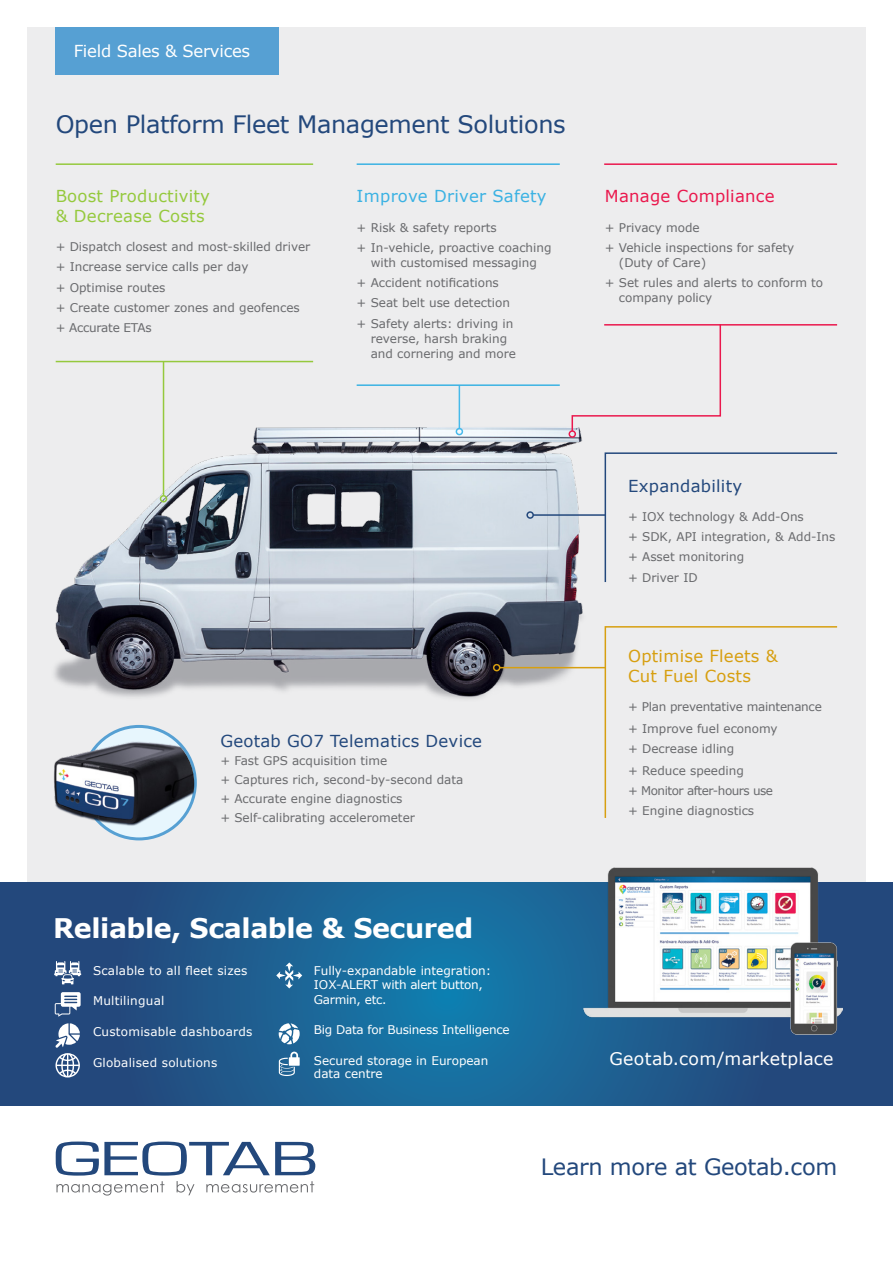
<style>
.page{position:relative;width:893px;height:1263px;background:#fff}
.page>*{position:absolute;margin:0;border:0;box-sizing:border-box;transform-origin:0 0}
.t1{font:700 27px "Verdana";letter-spacing:-.015em;color:#fff}
.t2{font:24px "Verdana";letter-spacing:-.015em;color:#23487c}
.t3{font:22.5px "Verdana";letter-spacing:-.015em;color:#23487c}
.t4{font:17.4px "Verdana";letter-spacing:.02em;color:#fff}
.t5{font:16.5px "Verdana";letter-spacing:.015em;color:#23487c}
.t6{font:16.5px/19.5px "Verdana";letter-spacing:.015em;color:#95c93d}
.t7{font:16.5px/19.5px "Verdana";letter-spacing:.015em;color:#d79f10}
.t8{font:16.5px "Verdana";letter-spacing:.015em;color:#3bb2e3}
.t9{font:16.5px "Verdana";letter-spacing:-.015em;color:#fff}
.t10{font:16.5px "Verdana";letter-spacing:.015em;color:#ea184d}
.t11{font:12px/20.2px "Verdana";color:#696a6d}
.t12{font:12px/14.4px "Verdana";color:#fff}
.t13{font:12px "Verdana";letter-spacing:.02em;color:#fff}
.t14{font:12px/21.8px "Verdana";letter-spacing:-.02em;color:#696a6d}
.t15{font:12px/20.2px "Verdana";letter-spacing:-.04em;color:#696a6d}
.t16{font:12px "Verdana";letter-spacing:-.02em;color:#fff}
</style>
<div class="page">
<div style="left:27px;top:27px;width:839px;height:1009px;background:#ededee"></div>
<svg style="left:0;top:882px;width:893px;height:224px;background:#1d5c8e"></svg>
<img style="left:54px;top:400px;width:546px;height:299px">
<hr style="left:163px;top:362px;width:1px;height:134px;background:#95c93d">
<div style="left:160px;top:495px;width:7px;height:7px;border:2px solid #95c93d;border-radius:50%"></div>
<hr style="left:459px;top:385px;width:1px;height:44px;background:#47baeb">
<div style="left:456px;top:428px;width:7px;height:7px;border:2px solid #47baeb;border-radius:50%"></div>
<hr style="left:56px;top:361px;width:257px;height:1px;background:#95c93d">
<hr style="left:357px;top:384px;width:203px;height:2px;background:#3bb2e3">
<hr style="left:357px;top:163px;width:203px;height:2px;background:#3bb2e3">
<svg style="left:571px;top:326px;width:151px;height:106px"></svg>
<div style="left:568px;top:430px;width:8px;height:8px;border:2px solid #ea184d;border-radius:50%"></div>
<hr style="left:604px;top:324px;width:233px;height:2px;background:#ea184d">
<hr style="left:604px;top:163px;width:233px;height:2px;background:#ea184d">
<hr style="left:56px;top:163px;width:257px;height:2px;background:#95c93d">
<div style="left:56px;top:27px;width:223px;height:48px;background:#56a0d3"></div>
<svg style="left:56px;top:1141px;width:259px;height:34px"></svg>
<svg style="left:56px;top:1181px;width:108px;height:14px"></svg>
<svg style="left:177px;top:1181px;width:17px;height:14px"></svg>
<svg style="left:206px;top:1181px;width:108px;height:11px"></svg>
<hr style="left:533px;top:514px;width:73px;height:2px;background:#23487c">
<div style="left:526px;top:511px;width:8px;height:8px;border:2px solid #23487c;border-radius:50%"></div>
<svg style="left:604px;top:452px;width:234px;height:131px"></svg>
<hr style="left:500px;top:667px;width:106px;height:1px;background:#d79f10">
<div style="left:493px;top:664px;width:7px;height:7px;border:2px solid #d79f10;border-radius:50%"></div>
<svg style="left:604px;top:626px;width:234px;height:192px"></svg>
<svg style="left:83px;top:726px;width:112px;height:113px"></svg>
<div style="left:81px;top:725px;width:116px;height:115px;border:3px solid #56a0d3;border-radius:50%"></div>
<img style="left:54px;top:740px;width:140px;height:87px">
<svg style="left:54px;top:961px;width:27px;height:23px"></svg>
<svg style="left:55px;top:992px;width:26px;height:25px"></svg>
<svg style="left:55px;top:1023px;width:25px;height:54px"></svg>
<svg style="left:276px;top:962px;width:26px;height:26px"></svg>
<svg style="left:279px;top:1051px;width:21px;height:25px"></svg>
<svg style="left:279px;top:1023px;width:21px;height:21px"></svg>
<img style="left:583px;top:868px;width:259px;height:167px">
<h3 class="t9" style="left:74px;top:41px;width:178px">Field Sales &amp; Services</h3>
<h2 class="t2" style="left:56px;top:109px;width:511px">Open Platform Fleet Management Solutions</h2>
<h3 class="t6" style="left:56px;top:187px;width:156px">Boost Productivity &amp; Decrease Costs</h3>
<p class="t11" style="left:56px;top:237px;width:256px">+ Dispatch closest and most-skilled driver + Increase service calls per day<br>+ Optimise routes<br>+ Create customer zones and geofences + Accurate ETAs</p>
<h3 class="t8" style="left:357px;top:186px;width:192px">Improve Driver Safety</h3>
<p class="t11" style="left:357px;top:217px;width:196px">+ Risk &amp; safety reports<br>+ In-vehicle, proactive coaching</p>
<p class="t11" style="left:357px;top:253px;width:182px;text-indent:14px">with customised messaging + Accident notifications<br>+ Seat belt use detection<br>+ Safety alerts: driving in</p>
<p class="t11" style="left:371px;top:331px;width:147px;line-height:15px">reverse, harsh braking and cornering and more</p>
<h3 class="t10" style="left:605px;top:186px;width:171px">Manage Compliance</h3>
<p class="t11" style="left:605px;top:217px;width:191px">+ Privacy mode<br>+ Vehicle inspections for safety</p>
<p class="t11" style="left:605px;top:253px;width:220px;text-indent:14px">(Duty of Care)<br>+ Set rules and alerts to conform to</p>
<p class="t11" style="left:619px;top:288px;width:95px">company policy</p>
<h3 class="t5" style="left:220px;top:730px;width:263px">Geotab GO7 Telematics Device</h3>
<p class="t11" style="left:220px;top:752px;width:245px;line-height:18.8px">+ Fast GPS acquisition time<br>+ Captures rich, second-by-second data + Accurate engine diagnostics<br>+ Self-calibrating accelerometer</p>
<h1 class="t1" style="left:53px;top:911px;width:422px">Reliable, Scalable &amp; Secured</h1>
<p class="t13" style="left:93px;top:963px;width:156px">Scalable to all fleet sizes</p>
<p class="t13" style="left:93px;top:993px;width:73px">Multilingual</p>
<p class="t13" style="left:93px;top:1024px;width:161px">Customisable dashboards</p>
<p class="t13" style="left:93px;top:1054px;width:126px">Globalised solutions</p>
<p class="t12" style="left:314px;top:963px;width:179px">Fully-expandable integration:<br>IOX-ALERT with alert button,<br>Garmin, etc.</p>
<p class="t16" style="left:314px;top:1022px;width:197px">Big Data for Business Intelligence</p>
<p class="t12" style="left:314px;top:1054px;width:176px;line-height:13.5px">Secured storage in European data centre</p>
<h3 class="t5" style="left:628px;top:475px;width:116px">Expandability</h3>
<p class="t11" style="left:628px;top:507px;width:209px">+ IOX technology &amp; Add-Ons<br>+ SDK, API integration, &amp; Add-Ins + Asset monitoring<br>+ Driver ID</p>
<h3 class="t7" style="left:628px;top:647px;width:151px">Optimise Fleets &amp;<br>Cut Fuel Costs</h3>
<p class="t14" style="left:628px;top:696px;width:195px">+ Plan preventative maintenance + Improve fuel economy</p>
<p class="t11" style="left:628px;top:738px;width:117px;line-height:21.8px">+ Decrease idling + Reduce speeding</p>
<p class="t15" style="left:628px;top:781px;width:147px">+ Monitor after-hours use + Engine diagnostics</p>
<h3 class="t4" style="left:609px;top:1047px;width:226px">Geotab.com/marketplace</h3>
<h3 class="t3" style="left:541px;top:1152px;width:298px">Learn more at Geotab.com</h3>
</div>
